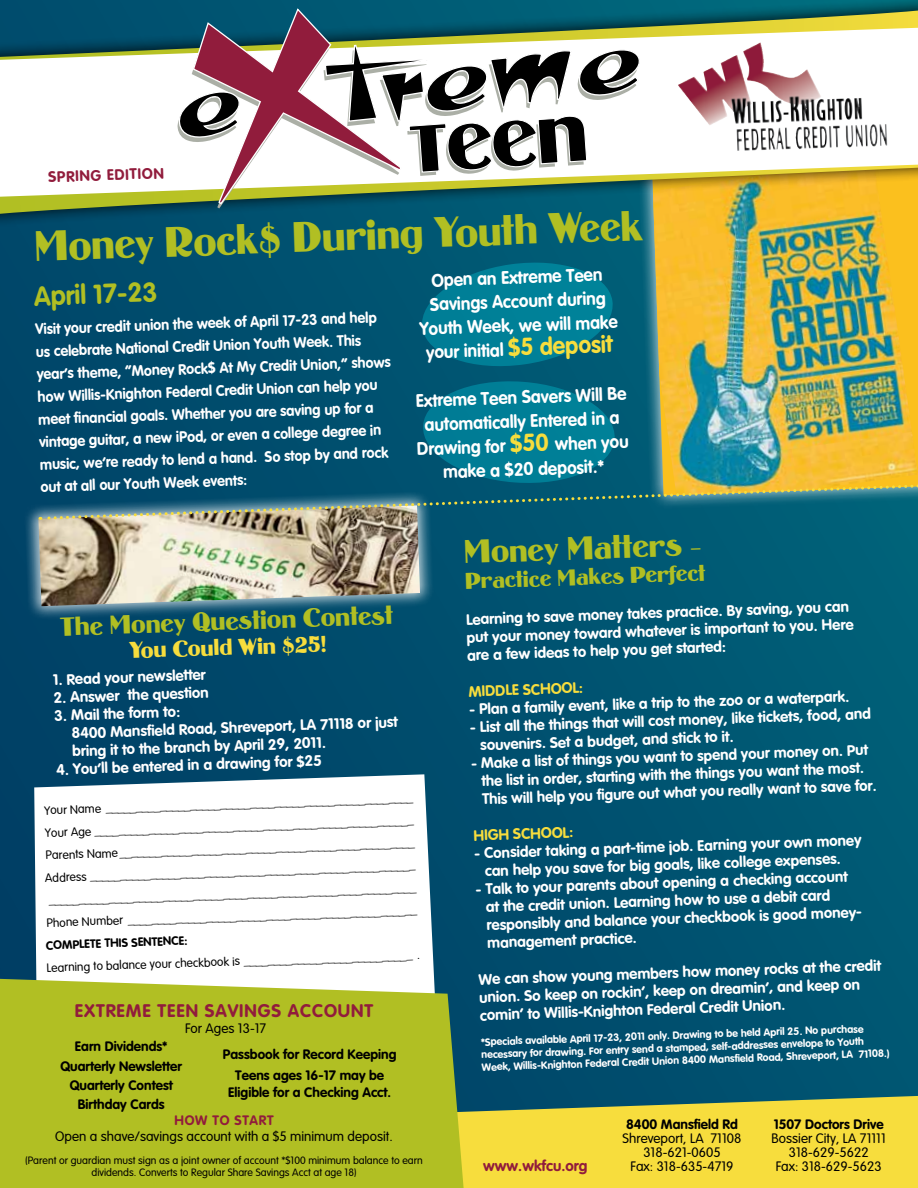
<style>
.page{position:relative;width:918px;height:1188px;background:#fff}
.page>*{position:absolute;margin:0;border:0;box-sizing:border-box;transform-origin:0 0}
.t1{font:39px "Binner Poster";color:#b1bf23}
.t2{font:30px "Binner Poster";color:#b1bf23}
.t3{font:700 27px "Corporate Rounded";color:#b1bf23}
.t4{font:24px "Binner Poster";color:#b1bf23}
.t5{font:21px "Binner Poster";color:#b1bf23}
.t6{font:21px "Binner Poster";color:#f7dd3d}
.t7{font:700 18px/24px "Corporate Rounded";color:#fff;text-align:center;scale:.95 1}
.t8{font:700 18px "Corporate Rounded";letter-spacing:.05em;color:#911c3c}
.t9{font:700 15px/18px "Corporate Rounded";color:#fff}
.t10{font:700 15px/22.5px "Corporate Rounded";color:#fff;scale:.95 1}
.t11{font:700 15px "Corporate Rounded";color:#911c3c}
.t12{font:700 15px "Corporate Rounded";color:#f7dd3d}
.t13{font:700 13.5px/19.2px "Corporate Rounded";color:#000;text-align:center}
.t14{font:13.5px/14.2px "Corporate Rounded";color:#000;text-align:center}
.t15{font:700 13.5px "Corporate Rounded";color:#911c3c}
.t16{font:12px/22.5px "Corporate Rounded";color:#000;text-align:justify}
.t17{font:700 12px "Corporate Rounded";color:#000}
.t18{font:700 10.5px/12.6px "Corporate Rounded";color:#fff}
.t19{font:10.5px/12.6px "Corporate Rounded";color:#000;text-align:center}
.s1{font-size:24px;color:#f7dd3d}
.s2{font-size:21px}
</style>
<div class="page">
<div style="left:0;top:0;width:918px;height:1188px;background:linear-gradient(to right,#004468,#005b75)"></div>
<svg style="left:636px;top:230px;width:16px;height:148px;background:#0e667e"></svg>
<img style="left:653px;top:230px;width:265px;height:148px">
<svg style="left:34px;top:774px;width:405px;height:205px"></svg>
<svg style="left:0;top:0;width:918px;height:230px;background:#256868"></svg>
<svg style="left:0;top:11px;width:918px;height:17px;background:#487857"></svg>
<svg style="left:0;top:197px;width:918px;height:17px;background:#8c9542"></svg>
<svg style="left:0;top:28px;width:918px;height:169px"></svg>
<img style="left:743px;top:43px;width:79px;height:79px">
<svg style="left:177px;top:7px;width:464px;height:202px"></svg>
<svg style="left:464px;top:1096px;width:454px;height:92px;background:#e1d041"></svg>
<div style="left:0;top:979px;width:464px;height:209px;background:#b1bf23"></div>
<svg style="left:418px;top:257px;width:198px;height:115px;background:#00738b"></svg>
<svg style="left:23px;top:490px;width:413px;height:132px;background:#145776"></svg>
<img style="left:38px;top:505px;width:382px;height:101px">
<img style="left:40px;top:378px;width:878px;height:143px">
<p class="t11" style="left:48px;top:168px;width:117px;rotate:-2deg">SP RIN G Edition</p>
<h1 class="t1" style="left:33px;top:221px;width:610px;rotate:-2deg">Money Rock$ During Youth Week</h1>
<h3 class="t3" style="left:34px;top:280px;width:125px;rotate:-2deg">April 17-23</h3>
<p class="t10" style="left:35px;top:318px;width:376px;rotate:-2deg">Visit your credit union the week of April 17-23 and help us celebrate National Credit Union Youth Week. This year’s theme, “Money Rock$ At My Credit Union,” shows how Willis-Knighton Federal Credit Union can help you meet fi nancial goals. Whether you are saving up for a vintage guitar, a new iPod, or even a college degree in music, we’re ready to lend a hand. So stop by and rock out at all our Youth Week events:</p>
<p class="t7" style="left:417px;top:269px;width:209px;rotate:-2deg">Open an Extreme Teen<br>Savings Account during<br>Youth Week, we will make your initial <span class="s1">$5 deposit</span></p>
<p class="t7" style="left:415px;top:389px;width:224px;rotate:-2deg">Extreme Teen Savers Will Be automatically Entered in a<br>Drawing for <span class="s1">$50</span> when you make a $20 deposit.*</p>
<h3 class="t4" style="left:60px;top:611px;width:334px;rotate:-2deg">The Money Question Contest</h3>
<h3 class="t6" style="left:129px;top:637px;width:199px;rotate:-2deg">You Could Win $25!</h3>
<p class="t9" style="left:53px;top:671px;width:154px;rotate:-2deg">1. Read your newsletter</p>
<p class="t9" style="left:53px;top:689px;width:159px;rotate:-2deg">2. Answer the question</p>
<p class="t9" style="left:71px;top:706px;width:331px;text-indent:-17px;rotate:-2deg">3. Mail the form to:<br>8400 Mansfi eld Road, Shreveport, LA 71118 or just bring it to the branch by April 29, 2011.</p>
<p class="t9" style="left:56px;top:761px;width:267px;rotate:-2deg">4. You’ll be entered in a drawing for $25</p>
<p class="t16" style="left:42px;top:799px;width:372px;rotate:-2deg">Your Name ___________________________________________________ Your Age _____________________________________________________ Parents Name _________________________________________________ Address ______________________________________________________ _____________________________________________________________ Phone Number ________________________________________________</p>
<p class="t17" style="left:46px;top:938px;width:143px;rotate:-2deg">Complete this sentence:</p>
<p class="t16" style="left:46px;top:957px;width:375px;rotate:-2deg">Learning to balance your checkbook is ____________________________ .</p>
<p class="t8" style="left:75px;top:1000px;width:300px">Extreme Teen Savings Account</p>
<p class="t14" style="left:185px;top:1021px;width:83px">For Ages 13-17</p>
<p class="t13" style="left:60px;top:1037px;width:123px">Earn Dividends*<br>Quarterly Newsletter<br>Quarterly Contest<br>Birthday Cards</p>
<p class="t13" style="left:223px;top:1043px;width:175px;line-height:21.3px">Passbook for Record Keeping<br>Teens ages 16-17 may be</p>
<p class="t13" style="left:228px;top:1083px;width:164px">Eligible for a Checking Acct.</p>
<p class="t15" style="left:175px;top:1112px;width:101px">How to Start</p>
<p class="t14" style="left:55px;top:1129px;width:339px">Open a shave/savings account with a $5 minimum deposit.</p>
<p class="t19" style="left:25px;top:1154px;width:399px">(Parent or guardian must sign as a joint owner of account *$100 minimum balance to earn dividends. Converts to Regular Share Savings Acct at age 18)</p>
<h2 class="t2" style="left:463px;top:533px;width:239px;rotate:-2deg">Money Matters <span class="s2">–</span></h2>
<h3 class="t5" style="left:464px;top:567px;width:242px;rotate:-2deg">Practice Makes Perfect</h3>
<p class="t9" style="left:466px;top:610px;width:387px;text-align:justify;rotate:-2deg">Learning to save money takes practice. By saving, you can put your money toward whatever is important to you. Here are a few ideas to help you get started:</p>
<p class="t12" style="left:468px;top:683px;width:116px;rotate:-2deg">Middle school:</p>
<p class="t9" style="left:469px;top:700px;width:382px;rotate:-2deg">- Plan a family event, like a trip to the zoo or a waterpark.</p>
<p class="t9" style="left:480px;top:718px;width:394px;text-indent:-10px;rotate:-2deg">- List all the things that will cost mone y, like ticke ts, food, and souvenirs. Set a budget, and stick to it.</p>
<p class="t9" style="left:481px;top:754px;width:396px;text-indent:-10px;rotate:-2deg">- Make a list of things you want to spend your money on. Put the list in orde r, starting with the things you want the most.<br>This will help you fi gure out what you really want to save for.</p>
<p class="t12" style="left:473px;top:826px;width:101px;rotate:-2deg">High school:</p>
<p class="t9" style="left:484px;top:844px;width:379px;text-indent:-10px;rotate:-2deg">- Consider taking a part-time job. Earning your own money can help you save for big goals, like college expenses.</p>
<p class="t9" style="left:485px;top:880px;width:379px;text-indent:-10px;rotate:-2deg">- Talk to your parents about opening a checking account at the credit union. Learning how to use a debit card responsibly and balance your checkbook is good money&shy;management practice.</p>
<p class="t9" style="left:478px;top:970px;width:407px;rotate:-2deg">We can show young members how money rocks at the credit union. So keep on rockin’, keep on dreamin’, and keep on comin’ to Willis-Knighton Federal Credit Union.</p>
<p class="t18" style="left:481px;top:1036px;width:409px;rotate:-2deg">*Specials available April 17-23, 2011 only. Drawing to be held April 25. No purchase necessary for drawing. For entry send a stamped, self-addresses envelope to Youth<br>Week, Willis-Knighton Federal Credit Union 8400 Mansfi eld Road, Shreveport, LA 71108.)</p>
<p class="t11" style="left:483px;top:1157px;width:106px">www.wkfcu.org</p>
<p class="t13" style="left:626px;top:1114px;width:113px">8400 Mansfield Rd</p>
<p class="t14" style="left:623px;top:1131px;width:120px">Shreveport, LA 71108<br>318-621-0605<br>Fax: 318-635-4719</p>
<p class="t13" style="left:774px;top:1114px;width:111px">1507 Doctors Drive</p>
<p class="t14" style="left:772px;top:1131px;width:116px">Bossier City, LA 71111<br>318-629-5622<br>Fax: 318-629-5623</p>
</div>
